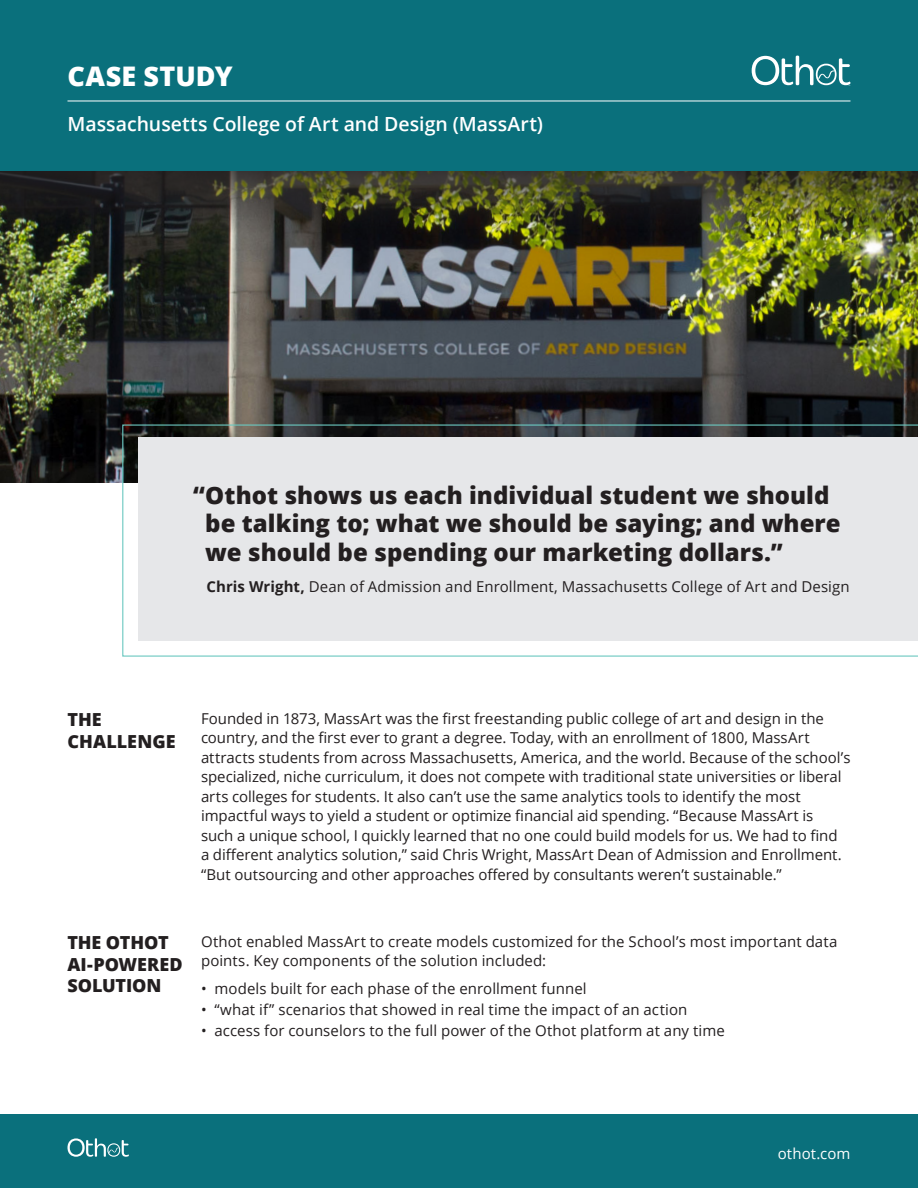
<style>
.page{position:relative;width:918px;height:1188px;background:#fff}
.page>*{position:absolute;margin:0;border:0;box-sizing:border-box;transform-origin:0 0}
.t1{font:800 27px "Open Sans";letter-spacing:.01em;color:#fff}
.t2{font:800 24px/28.5px "Open Sans";color:#231f20}
.t3{font:600 19.5px "Open Sans";color:#fff}
.t4{font:800 18px/21.6px "Open Sans";letter-spacing:-.005em;color:#231f20}
.t5{font:15px/19.5px "Open Sans";color:#231f20}
.t6{font:15px "Open Sans";letter-spacing:.005em;color:#fff}
.s1{font-weight:700}
</style>
<div class="page">
<img style="left:0;top:233px;width:918px;height:249px">
<img style="left:0;top:171px;width:918px;height:62px">
<div style="left:0;top:1115px;width:918px;height:73px;background:#0a707c"></div>
<svg style="left:68px;top:1138px;width:61px;height:19px"></svg>
<div style="left:0;top:0;width:918px;height:171px;background:#0a707c"></div>
<svg style="left:752px;top:56px;width:98px;height:29px"></svg>
<hr style="left:68px;top:101px;width:782px;height:1px;background:#fff">
<svg style="left:122px;top:424px;width:796px;height:233px;background:#dbdddf"></svg>
<h1 class="t1" style="left:68px;top:58px;width:167px">CASE STUDY</h1>
<h3 class="t3" style="left:68px;top:110px;width:477px">Massachusetts College of Art and Design (MassArt)</h3>
<h2 class="t2" style="left:205px;top:480px;width:637px;text-indent:-12px">“Othot shows us each individual student we should be talking to; what we should be saying; and where we should be spending our marketing dollars.”</h2>
<p class="t5" style="left:207px;top:577px;width:645px"><span class="s1">Chris Wright,</span> Dean of Admission and Enrollment, Massachusetts College of Art and Design</p>
<p class="t4" style="left:68px;top:708px;width:110px">THE<br>CHALLENGE</p>
<p class="t5" style="left:201px;top:708px;width:651px">Founded in 1873, MassArt was the first freestanding public college of art and design in the country, and the first ever to grant a degree. Today, with an enrollment of 1800, MassArt attracts students from across Massachusetts, America, and the world. Because of the school’s specialized, niche curriculum, it does not compete with traditional state universities or liberal arts colleges for students. It also can’t use the same analytics tools to identify the most impactful ways to yield a student or optimize financial aid spending. “Because MassArt is<br>such a unique school, I quickly learned that no one could build models for us. We had to find<br>a different analytics solution,” said Chris Wright, MassArt Dean of Admission and Enrollment. “But outsourcing and other approaches offered by consultants weren’t sustainable.”</p>
<p class="t4" style="left:68px;top:931px;width:117px">THE OTHOT<br>AI-POWERED<br>SOLUTION</p>
<p class="t5" style="left:201px;top:931px;width:638px">Othot enabled MassArt to create models customized for the School’s most important data points. Key components of the solution included:</p>
<p class="t5" style="left:201px;top:978px;width:387px">• models built for each phase of the enrollment funnel</p>
<p class="t5" style="left:201px;top:999px;width:488px">• “what if” scenarios that showed in real time the impact of an action</p>
<p class="t5" style="left:201px;top:1020px;width:525px">• access for counselors to the full power of the Othot platform at any time</p>
<p class="t6" style="left:778px;top:1143px;width:74px">othot.com</p>
</div>
